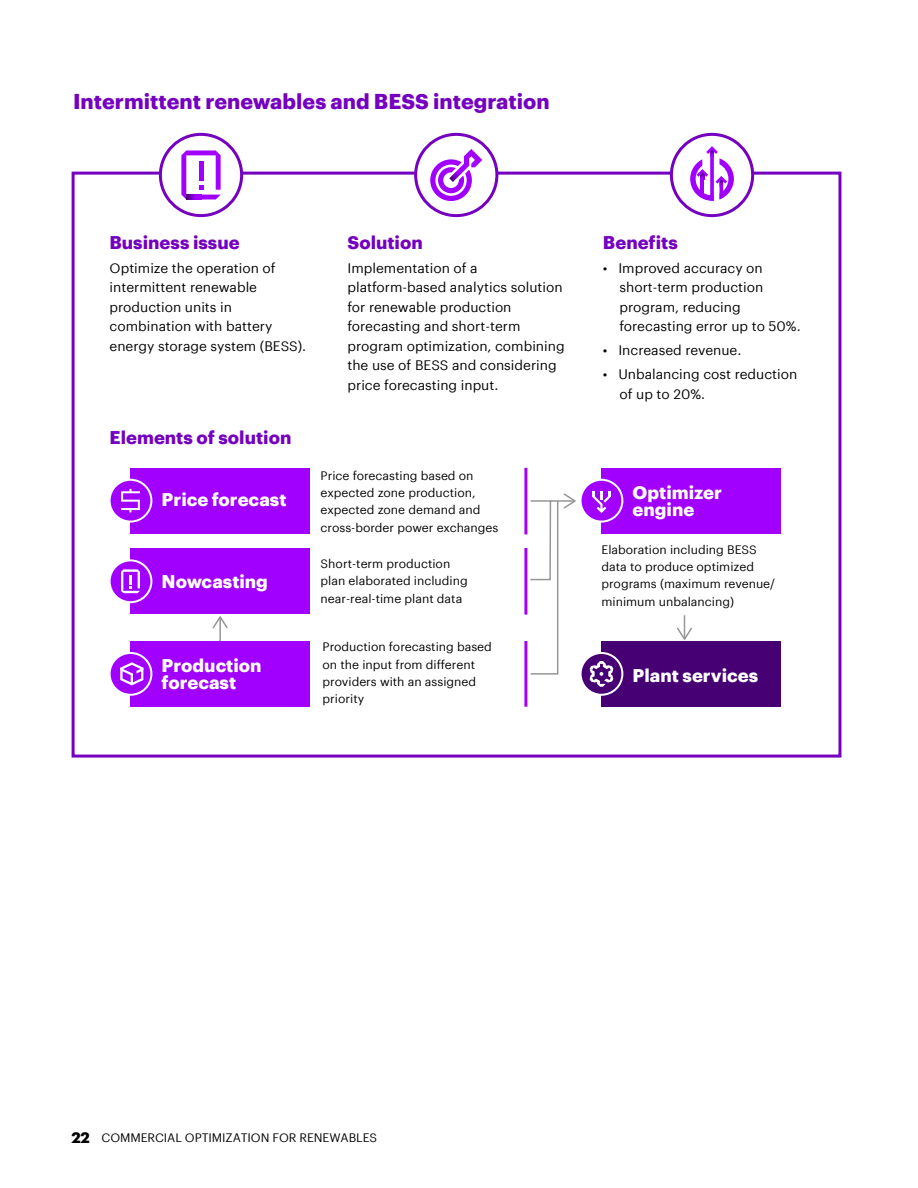
<style>
.page{position:relative;width:918px;height:1188px;background:#fff}
.page>*{position:absolute;margin:0;border:0;box-sizing:border-box;transform-origin:0 0}
.t1{font:700 21px "Graphik";color:#7500c0}
.t2{font:700 18px/17.4px "Graphik";color:#fff}
.t3{font:700 18px "Graphik";color:#7500c0}
.t4{font:700 15px "Graphik";color:#000}
.t5{font:13.5px/19.5px "Graphik";color:#000}
.t6{font:12px/17.4px "Graphik";color:#000}
</style>
<div class="page">
<hr style="left:219px;top:618px;width:2px;height:23px;background:#969696">
<svg style="left:213px;top:616px;width:15px;height:12px"></svg>
<div style="left:601px;top:641px;width:180px;height:66px;background:#460073"></div>
<div style="left:601px;top:468px;width:180px;height:66px;background:#a100ff"></div>
<div style="left:130px;top:548px;width:180px;height:66px;background:#a100ff"></div>
<div style="left:130px;top:468px;width:180px;height:66px;background:#a100ff"></div>
<div style="left:72px;top:172px;width:769px;height:586px;border:3px solid #7500c0"></div>
<div style="left:671px;top:134px;width:82px;height:82px;background:#fff;border-radius:50%"></div>
<div style="left:670px;top:133px;width:84px;height:84px;border:3px solid #7500c0;border-radius:50%"></div>
<svg style="left:690px;top:146px;width:44px;height:55px"></svg>
<div style="left:416px;top:134px;width:81px;height:82px;background:#fff;border-radius:50%"></div>
<div style="left:414px;top:133px;width:84px;height:84px;border:3px solid #7500c0;border-radius:50%"></div>
<svg style="left:430px;top:149px;width:52px;height:52px"></svg>
<div style="left:160px;top:134px;width:82px;height:82px;background:#fff;border-radius:50%"></div>
<div style="left:159px;top:133px;width:84px;height:84px;border:3px solid #7500c0;border-radius:50%"></div>
<svg style="left:181px;top:150px;width:40px;height:50px"></svg>
<svg style="left:186px;top:195px;width:15px;height:5px"></svg>
<hr style="left:199px;top:161px;width:4px;height:20px;background:#a100ff">
<div style="left:130px;top:641px;width:180px;height:66px;background:#a100ff"></div>
<div style="left:110px;top:480px;width:41px;height:42px;background:#a100ff;border-radius:50%"></div>
<div style="left:109px;top:479px;width:43px;height:44px;border:2px solid #fff;border-radius:50%"></div>
<div style="left:110px;top:560px;width:41px;height:42px;background:#a100ff;border-radius:50%"></div>
<div style="left:109px;top:559px;width:43px;height:44px;border:2px solid #fff;border-radius:50%"></div>
<div style="left:110px;top:653px;width:41px;height:42px;background:#a100ff;border-radius:50%"></div>
<div style="left:109px;top:652px;width:43px;height:44px;border:2px solid #fff;border-radius:50%"></div>
<svg style="left:120px;top:662px;width:23px;height:23px"></svg>
<svg style="left:121px;top:489px;width:19px;height:23px"></svg>
<svg style="left:121px;top:569px;width:19px;height:24px"></svg>
<hr style="left:524px;top:468px;width:3px;height:66px;background:#a100ff">
<hr style="left:524px;top:641px;width:3px;height:66px;background:#a100ff">
<div style="left:581px;top:480px;width:41px;height:42px;background:#a100ff;border-radius:50%"></div>
<div style="left:580px;top:479px;width:43px;height:44px;border:2px solid #fff;border-radius:50%"></div>
<div style="left:581px;top:653px;width:41px;height:42px;background:#460073;border-radius:50%"></div>
<div style="left:580px;top:652px;width:43px;height:44px;border:2px solid #fff;border-radius:50%"></div>
<svg style="left:677px;top:615px;width:15px;height:25px"></svg>
<svg style="left:593px;top:491px;width:17px;height:22px"></svg>
<svg style="left:590px;top:661px;width:23px;height:26px"></svg>
<hr style="left:524px;top:548px;width:3px;height:67px;background:#a100ff">
<svg style="left:530px;top:493px;width:46px;height:182px"></svg>
<h1 class="t1" style="left:73px;top:85px;width:478px">Intermittent renewables and BESS integration</h1>
<h2 class="t3" style="left:110px;top:228px;width:132px">Business issue</h2>
<p class="t5" style="left:110px;top:257px;width:198px">Optimize the operation of intermittent renewable production units in combination with battery energy storage system (BESS).</p>
<h2 class="t3" style="left:110px;top:424px;width:183px">Elements of solution</h2>
<h2 class="t2" style="left:162px;top:489px;width:126px">Price forecast</h2>
<h2 class="t2" style="left:162px;top:571px;width:108px">Nowcasting</h2>
<h2 class="t2" style="left:162px;top:655px;width:101px">Production forecast</h2>
<h2 class="t3" style="left:347px;top:228px;width:77px">Solution</h2>
<p class="t5" style="left:347px;top:257px;width:219px">Implementation of a platform-based analytics solution for renewable production forecasting and short-term program optimization, combining the use of BESS and considering price forecasting input.</p>
<p class="t6" style="left:321px;top:466px;width:179px">Price forecasting based on expected zone production, expected zone demand and cross-border power exchanges</p>
<p class="t6" style="left:321px;top:554px;width:149px">Short-term production plan elaborated including near-real-time plant data</p>
<p class="t6" style="left:323px;top:637px;width:171px">Production forecasting based on the input from different providers with an assigned priority</p>
<h2 class="t3" style="left:603px;top:228px;width:76px">Benefits</h2>
<p class="t5" style="left:619px;top:257px;width:183px;text-indent:-16px">• Improved accuracy on short-term production program, reducing forecasting error up to 50%.</p>
<p class="t5" style="left:603px;top:339px;width:140px">• Increased revenue.</p>
<p class="t5" style="left:619px;top:363px;width:179px;text-indent:-16px">• Unbalancing cost reduction of up to 20%.</p>
<h2 class="t2" style="left:633px;top:482px;width:91px">Optimizer engine</h2>
<p class="t6" style="left:601px;top:540px;width:175px">Elaboration including BESS data to produce optimized programs (maximum revenue/ minimum unbalancing)</p>
<h2 class="t2" style="left:633px;top:665px;width:127px">Plant services</h2>
<p class="t4" style="left:71px;top:1126px;width:20px">22</p>
<p class="t6" style="left:102px;top:1128px;width:277px">COMMERCIAL OPTIMIZATION FOR RENEWABLES</p>
</div>
